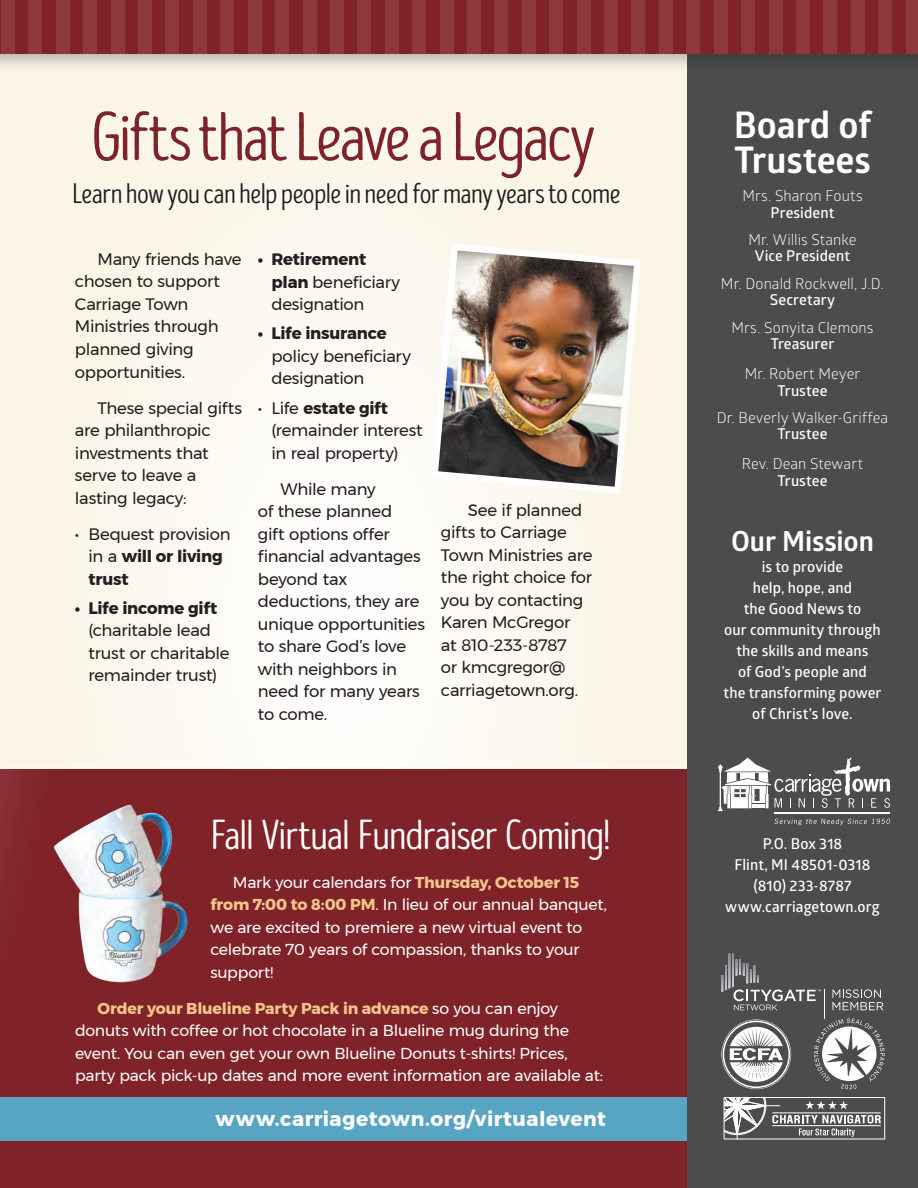
<style>
.page{position:relative;width:918px;height:1188px;background:#fff}
.page>*{position:absolute;margin:0;border:0;box-sizing:border-box;transform-origin:0 0}
.t1{font:69px "Intro Head R Base";letter-spacing:-.05em;color:#802328}
.t2{font:42px "Intro Head R Base";letter-spacing:-.03em;color:#fff}
.t3{font:700 36.75px/34.5px "Glober";letter-spacing:-.005em;color:#fff}
.t4{font:28.5px "Intro Head R Base";letter-spacing:-.025em;color:#231f20}
.t5{font:700 27.75px "Glober";letter-spacing:-.005em;color:#fff}
.t6{font:700 20.25px "Montserrat";letter-spacing:.025em;color:#fff}
.t7{font:16.5px/22.5px "Montserrat";letter-spacing:-.02em;color:#231f20}
.t8{font:700 16.5px "Montserrat";letter-spacing:-.015em;color:#231f20}
.t9{font:15.75px/22.5px "Montserrat";letter-spacing:-.015em;color:#fff}
.t10{font:600 15px/21px "Glober";letter-spacing:.005em;color:#fff;text-align:center}
.t11{font:15px "Glober";letter-spacing:.005em;color:#fff}
.s1{font-weight:700}
.s2{font-weight:700;color:#f5c68c}
</style>
<div class="page">
<div style="left:0;top:40px;width:687px;height:1148px;background:#fbf5e6"></div>
<div style="left:0;top:43px;width:675px;height:1145px;background:#fcf8ef;border-radius:50%"></div>
<div style="left:0;top:760px;width:697px;height:428px;background:#fff;opacity:.75"></div>
<div style="left:0;top:770px;width:687px;height:418px;background:#802328"></div>
<svg style="left:0;top:760px;width:68px;height:102px"></svg>
<div style="left:687px;top:48px;width:231px;height:1140px;background:#4b4c4d"></div>
<hr style="left:917px;top:0;width:1px;height:471px;background:#fff">
<div style="left:0;top:0;width:918px;height:74px;background:#231f20;opacity:.3"></div>
<div style="left:0;top:0;width:918px;height:54px;background:#802328"></div>
<div style="left:1px;top:0;width:14px;height:54px;background:#8c383d"></div>
<div style="left:632px;top:0;width:13px;height:54px;background:#8c383d"></div>
<div style="left:330px;top:0;width:14px;height:54px;background:#8c383d"></div>
<div style="left:29px;top:0;width:13px;height:54px;background:#8c383d"></div>
<div style="left:741px;top:0;width:14px;height:54px;background:#8c383d"></div>
<div style="left:440px;top:0;width:13px;height:54px;background:#8c383d"></div>
<div style="left:138px;top:0;width:14px;height:54px;background:#8c383d"></div>
<div style="left:851px;top:0;width:14px;height:54px;background:#8c383d"></div>
<div style="left:549px;top:0;width:14px;height:54px;background:#8c383d"></div>
<div style="left:248px;top:0;width:13px;height:54px;background:#8c383d"></div>
<div style="left:687px;top:0;width:13px;height:54px;background:#8c383d"></div>
<div style="left:385px;top:0;width:14px;height:54px;background:#8c383d"></div>
<div style="left:83px;top:0;width:14px;height:54px;background:#8c383d"></div>
<div style="left:796px;top:0;width:14px;height:54px;background:#8c383d"></div>
<div style="left:495px;top:0;width:13px;height:54px;background:#8c383d"></div>
<div style="left:193px;top:0;width:14px;height:54px;background:#8c383d"></div>
<div style="left:906px;top:0;width:12px;height:54px;background:#8c383d"></div>
<div style="left:604px;top:0;width:14px;height:54px;background:#8c383d"></div>
<div style="left:303px;top:0;width:13px;height:54px;background:#8c383d"></div>
<div style="left:659px;top:0;width:14px;height:54px;background:#8c383d"></div>
<div style="left:358px;top:0;width:13px;height:54px;background:#8c383d"></div>
<div style="left:56px;top:0;width:14px;height:54px;background:#8c383d"></div>
<div style="left:769px;top:0;width:13px;height:54px;background:#8c383d"></div>
<div style="left:467px;top:0;width:14px;height:54px;background:#8c383d"></div>
<div style="left:166px;top:0;width:13px;height:54px;background:#8c383d"></div>
<div style="left:878px;top:0;width:14px;height:54px;background:#8c383d"></div>
<div style="left:577px;top:0;width:13px;height:54px;background:#8c383d"></div>
<div style="left:275px;top:0;width:14px;height:54px;background:#8c383d"></div>
<div style="left:714px;top:0;width:13px;height:54px;background:#8c383d"></div>
<div style="left:412px;top:0;width:14px;height:54px;background:#8c383d"></div>
<div style="left:111px;top:0;width:13px;height:54px;background:#8c383d"></div>
<div style="left:824px;top:0;width:13px;height:54px;background:#8c383d"></div>
<div style="left:522px;top:0;width:14px;height:54px;background:#8c383d"></div>
<div style="left:221px;top:0;width:13px;height:54px;background:#8c383d"></div>
<div style="left:85px;top:102px;width:518px;height:86px;background:#fbf6e9"></div>
<div style="left:64px;top:173px;width:565px;height:46px;background:#fbf6ea"></div>
<svg style="left:726px;top:1099px;width:155px;height:38px"></svg>
<div style="left:724px;top:1097px;width:161px;height:42px;border:1px solid #fff"></div>
<svg style="left:722px;top:954px;width:163px;height:135px"></svg>
<svg style="left:718px;top:758px;width:172px;height:53px"></svg>
<svg style="left:774px;top:819px;width:116px;height:6px"></svg>
<hr style="left:774px;top:813px;width:116px;height:1px;background:#fff">
<hr style="left:917px;top:1014px;width:1px;height:99px;background:#802328">
<img style="left:431px;top:244px;width:210px;height:249px">
<img style="left:44px;top:802px;width:144px;height:181px">
<div style="left:0;top:1097px;width:687px;height:44px;background:#58a4c3"></div>
<h1 class="t1" style="left:91px;top:100px;width:506px">Gifts that Leave a Legacy</h1>
<h3 class="t4" style="left:72px;top:178px;width:550px">Learn how you can help people in need for many years to come</h3>
<p class="t7" style="left:75px;top:248px;width:168px;text-indent:23px">Many friends have chosen to support<br>Carriage Town<br>Ministries through planned giving opportunities.</p>
<p class="t7" style="left:75px;top:396px;width:169px;text-indent:23px">These special gifts are philanthropic investments that serve to leave a lasting legacy:</p>
<p class="t7" style="left:88px;top:522px;width:144px;text-indent:-13px">• Bequest provision in a <span class="s1">will or living trust</span></p>
<p class="t8" style="left:75px;top:595px;width:144px">• Life income gift</p>
<p class="t7" style="left:88px;top:619px;width:143px">(charitable lead trust or charitable remainder trust)</p>
<p class="t7" style="left:271px;top:248px;width:130px;text-indent:-13px"><span class="s1">• Retirement plan</span> beneficiary designation</p>
<p class="t8" style="left:258px;top:320px;width:130px">• Life insurance</p>
<p class="t7" style="left:271px;top:345px;width:141px">policy beneficiary designation</p>
<p class="t7" style="left:271px;top:396px;width:153px;text-indent:-13px">• Life <span class="s1">estate gift </span>(remainder interest in real property)</p>
<p class="t7" style="left:258px;top:477px;width:169px;text-indent:23px">While many<br>of these planned<br>gift options offer financial advantages beyond tax deductions, they are unique opportunities to share God’s love with neighbors in need for many years to come.</p>
<p class="t7" style="left:441px;top:498px;width:153px;text-indent:27px">See if planned gifts to Carriage<br>Town Ministries are the right choice for you by contacting<br>Karen McGregor<br>at 810-233-8787<br>or kmcgregor@ carriagetown.org.</p>
<h2 class="t2" style="left:210px;top:812px;width:402px">Fall Virtual Fundraiser Coming!</h2>
<p class="t9" style="left:210px;top:871px;width:398px;text-indent:22px">Mark your calendars for <span class="s2">Thursday, October 15 from 7:00 to 8:00 PM</span>. In lieu of our annual banquet, we are excited to premiere a new virtual event to celebrate 70 years of compassion, thanks to your support!</p>
<p class="t9" style="left:75px;top:997px;width:530px;text-indent:22px"><span class="s2">Order your Blueline Party Pack in advance</span> so you can enjoy donuts with coffee or hot chocolate in a Blueline mug during the event. You can even get your own Blueline Donuts t-shirts! Prices, party pack pick-up dates and more event information are available at:</p>
<p class="t6" style="left:216px;top:1102px;width:392px">www.carriagetown.org/virtualevent</p>
<h3 class="t3" style="left:734px;top:107px;width:139px">Board of<br>Trustees</h3>
<p class="t11" style="left:742px;top:185px;width:122px">Mrs. Sharon Fouts</p>
<p class="t10" style="left:771px;top:201px;width:65px">President</p>
<p class="t11" style="left:749px;top:229px;width:109px">Mr. Willis Stanke</p>
<p class="t10" style="left:755px;top:245px;width:97px">Vice President</p>
<p class="t11" style="left:721px;top:273px;width:165px">Mr. Donald Rockwell, J.D.</p>
<p class="t10" style="left:770px;top:289px;width:67px">Secretary</p>
<p class="t11" style="left:731px;top:317px;width:144px">Mrs. Sonyita Clemons</p>
<p class="t10" style="left:771px;top:333px;width:65px">Treasurer</p>
<p class="t11" style="left:745px;top:363px;width:117px">Mr. Robert Meyer</p>
<p class="t10" style="left:778px;top:379px;width:51px">Trustee</p>
<p class="t11" style="left:717px;top:407px;width:173px">Dr. Beverly Walker-Griffea</p>
<p class="t10" style="left:778px;top:423px;width:51px">Trustee</p>
<p class="t11" style="left:742px;top:454px;width:123px">Rev. Dean Stewart</p>
<p class="t10" style="left:778px;top:470px;width:51px">Trustee</p>
<h3 class="t5" style="left:731px;top:522px;width:144px">Our Mission</h3>
<p class="t10" style="left:724px;top:556px;width:159px">is to provide<br>help, hope, and<br>the Good News to<br>our community through the skills and means<br>of God’s people and<br>the transforming power of Christ’s love.</p>
<p class="t10" style="left:725px;top:832px;width:156px">P.O. Box 318<br>Flint, MI 48501-0318 (810) 233-8787 www.carriagetown.org</p>
</div>
